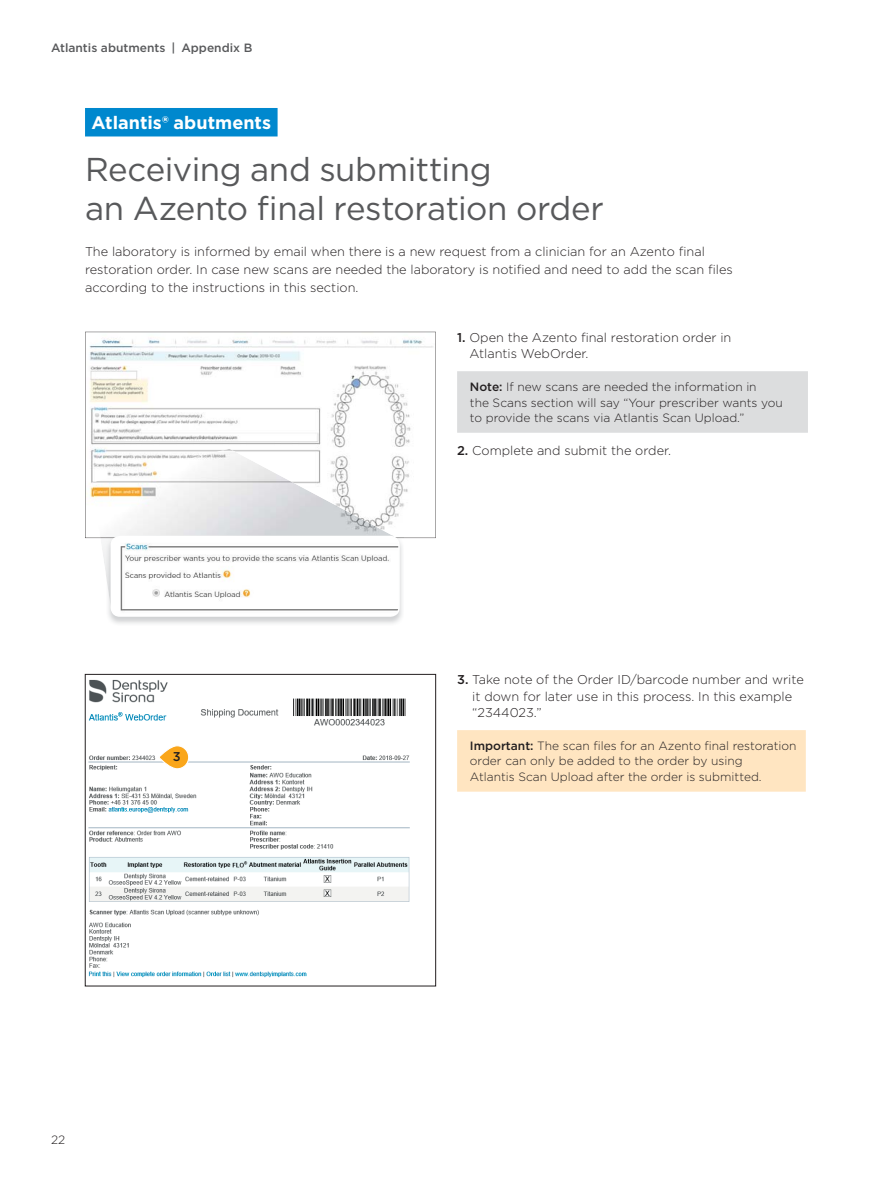
<style>
.page{position:relative;width:893px;height:1191px;background:#fff}
.page>*{position:absolute;margin:0;border:0;box-sizing:border-box;transform-origin:0 0}
.t1{font:33px/39px "Gotham";letter-spacing:-.01em;color:#58595b}
.t2{font:700 18px "Gotham";color:#fff}
.t3{font:300 12.75px/16.5px "Gotham";color:#231f20}
.t4{font:500 12.75px "Gotham";color:#231f20}
.t5{font:300 12px/15.8px "Gotham";color:#231f20}
.t6{font:500 12px "Gotham";color:#58595b}
.s1{font-weight:500}
</style>
<div class="page">
<div style="left:457px;top:371px;width:351px;height:62px;background:#dcddde"></div>
<div style="left:457px;top:730px;width:349px;height:61px;background:#ffe5c1"></div>
<svg style="left:85px;top:332px;width:351px;height:206px"></svg>
<img style="left:88px;top:679px;width:322px;height:299px">
<div style="left:85px;top:674px;width:351px;height:312px;border:1px solid #231f20"></div>
<div style="left:85px;top:108px;width:193px;height:28px;background:#0088ce"></div>
<svg style="left:159px;top:746px;width:30px;height:23px"></svg>
<div style="left:158px;top:745px;width:31px;height:24px;border:1px solid #fff;border-radius:12px"></div>
<img style="left:92px;top:449px;width:301px;height:88px">
<svg style="left:100px;top:537px;width:6px;height:2px"></svg>
<svg style="left:394px;top:535px;width:10px;height:4px"></svg>
<img style="left:106px;top:535px;width:288px;height:2px">
<img style="left:111px;top:536px;width:288px;height:80px;border-radius:9px">
<div style="left:111px;top:536px;width:289px;height:81px;border:2px solid #fff;border-radius:9px"></div>
<p class="t6" style="left:51px;top:43px;width:203px">Atlantis abutments | Appendix B</p>
<h2 class="t2" style="left:91px;top:117px;width:181px">Atlantis® abutments</h2>
<h1 class="t1" style="left:85px;top:152px;width:520px">Receiving and submitting<br>an Azento final restoration order</h1>
<p class="t3" style="left:85px;top:243px;width:649px;line-height:18px">The laboratory is informed by email when there is a new request from a clinician for an Azento final restoration order. In case new scans are needed the laboratory is notified and need to add the scan files according to the instructions in this section.</p>
<p class="t4" style="left:173px;top:751px;width:9px">3</p>
<p class="t5" style="left:51px;top:1133px;width:16px">22</p>
<p class="t3" style="left:469px;top:330px;width:263px;text-indent:-12px"><span class="s1">1.</span> Open the Azento final restoration order in<br>Atlantis WebOrder.</p>
<p class="t5" style="left:470px;top:379px;width:314px"><span class="s1">Note:</span> If new scans are needed the information in<br>the Scans section will say “Your prescriber wants you to provide the scans via Atlantis Scan Upload.”</p>
<p class="t3" style="left:457px;top:443px;width:215px"><span class="s1">2.</span> Complete and submit the order.</p>
<p class="t3" style="left:472px;top:672px;width:333px;text-indent:-15px"><span class="s1">3.</span> Take note of the Order ID/barcode number and write it down for later use in this process. In this example “2344023.”</p>
<p class="t5" style="left:470px;top:738px;width:328px"><span class="s1">Important:</span> The scan files for an Azento final restoration order can only be added to the order by using<br>Atlantis Scan Upload after the order is submitted.</p>
</div>
